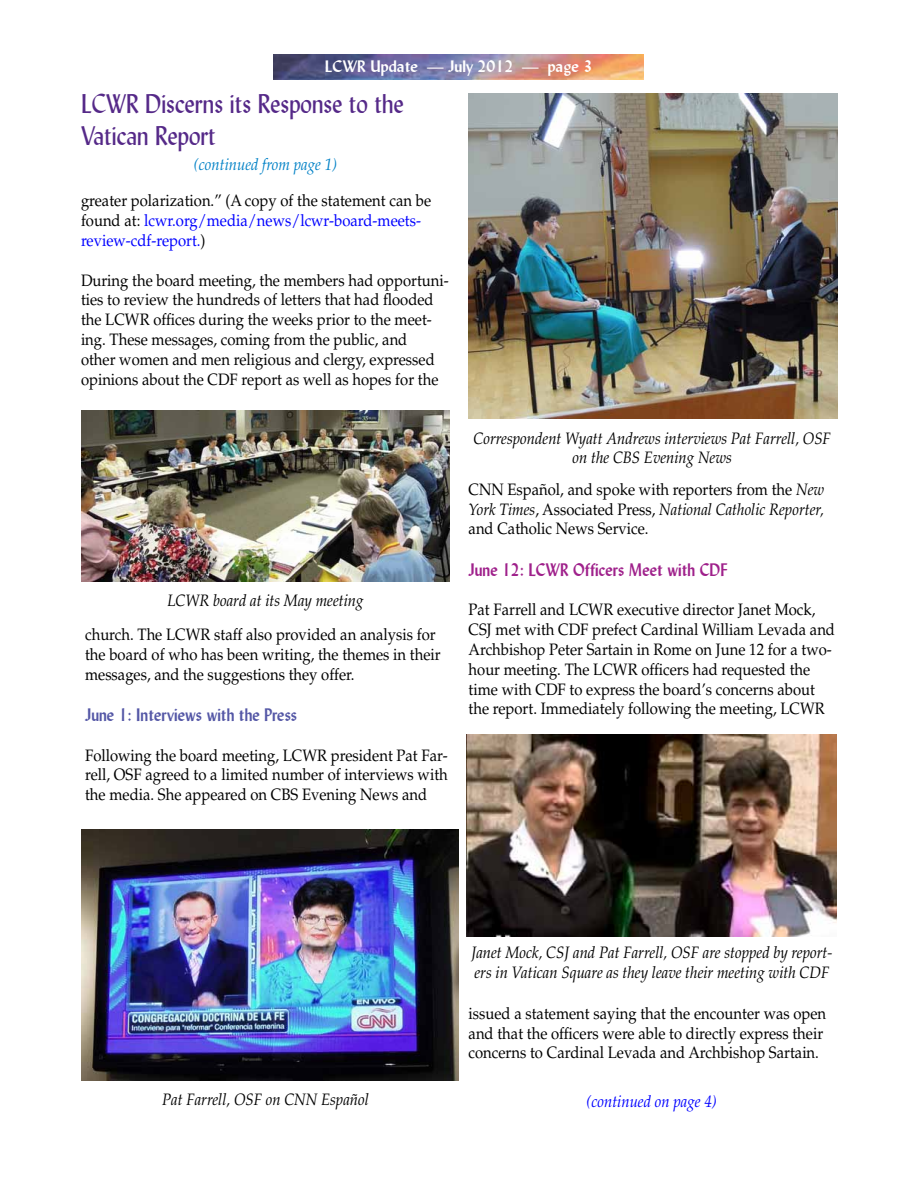
<style>
.page{position:relative;width:918px;height:1188px;background:#fff}
.page>*{position:absolute;margin:0;border:0;box-sizing:border-box;transform-origin:0 0}
.t1{font:27px/32.4px "Lydian BT";color:#552988;scale:.9 1}
.t2{font:700 18px "Lydian BT";color:#9f218b;scale:.9 1}
.t3{font:700 18px "Lydian BT";color:#5457a6;scale:.9 1}
.t4{font:16.5px/19.8px "Palatino LT Std";color:#000;scale:.9 1}
.t5{font:italic 16.5px/19.8px "Palatino LT Std";color:#000;text-align:center;scale:.9 1}
.t6{font:700 16.5px "Lydian BT";color:#fff}
.t7{font:italic 16.5px "Palatino LT Std";color:#0081c6;scale:.9 1}
.t8{font:italic 16.5px "Palatino LT Std";color:#00f;scale:.9 1}
.s1{color:#00f}
.s2{font-style:italic}
</style>
<div class="page">
<img style="left:274px;top:54px;width:369px;height:26px">
<img style="left:469px;top:94px;width:369px;height:324px">
<img style="left:467px;top:734px;width:369px;height:203px">
<img style="left:81px;top:410px;width:369px;height:172px">
<img style="left:81px;top:830px;width:377px;height:251px">
<p class="t6" style="left:325px;top:56px;width:269px">LCWR Update — July 2012 — page 3</p>
<h1 class="t1" style="left:81px;top:87px;width:360px">LCWR Discerns its Response to the<br>Vatican Report</h1>
<p class="t7" style="left:194px;top:155px;width:161px">(continued from page 1)</p>
<p class="t4" style="left:81px;top:191px;width:391px">greater polarization.” (A copy of the statement can be found at: <span class="s1">lcwr.org/media/news/lcwr-board-meets&shy;review-cdf-report.</span>)</p>
<p class="t4" style="left:81px;top:270px;width:410px">During the board meeting, the members had opportuni&shy;ties to review the hundreds of letters that had flooded the LCWR offices during the weeks prior to the meet&shy;ing. These messages, coming from the public, and<br>other women and men religious and clergy, expressed opinions about the CDF report as well as hopes for the</p>
<p class="t5" style="left:167px;top:591px;width:219px">LCWR board at its May meeting</p>
<p class="t4" style="left:85px;top:625px;width:397px">church. The LCWR staff also provided an analysis for the board of who has been writing, the themes in their messages, and the suggestions they offer.</p>
<p class="t3" style="left:85px;top:704px;width:237px">June 1: Interviews with the Press</p>
<p class="t4" style="left:85px;top:745px;width:404px;text-align:justify">Following the board meeting, LCWR president Pat Far&shy;rell, OSF agreed to a limited number of interviews with the media. She appeared on CBS Evening News and</p>
<p class="t5" style="left:474px;top:428px;width:399px">Correspondent Wyatt Andrews interviews Pat Farrell, OSF on the CBS Evening News</p>
<p class="t4" style="left:469px;top:480px;width:397px;text-align:justify">CNN Español, and spoke with reporters from the <span class="s2">New York Times</span>, Associated Press, <span class="s2">National Catholic Reporter, </span>and Catholic News Service.</p>
<p class="t2" style="left:469px;top:558px;width:289px">June 12: LCWR Officers Meet with CDF</p>
<p class="t4" style="left:469px;top:600px;width:409px">Pat Farrell and LCWR executive director Janet Mock, CSJ met with CDF prefect Cardinal William Levada and Archbishop Peter Sartain in Rome on June 12 for a two&shy;hour meeting. The LCWR officers had requested the time with CDF to express the board’s concerns about the report. Immediately following the meeting, LCWR</p>
<p class="t5" style="left:162px;top:1090px;width:231px">Pat Farrell, OSF on CNN Español</p>
<p class="t5" style="left:471px;top:943px;width:403px;text-align:left">Janet Mock, CSJ and Pat Farrell, OSF are stopped by report&shy;ers in Vatican Square as they leave their meeting with CDF</p>
<p class="t4" style="left:469px;top:1004px;width:399px">issued a statement saying that the encounter was open and that the officers were able to directly express their concerns to Cardinal Levada and Archbishop Sartain.</p>
<p class="t8" style="left:587px;top:1092px;width:146px">(continued on page 4)</p>
</div>
